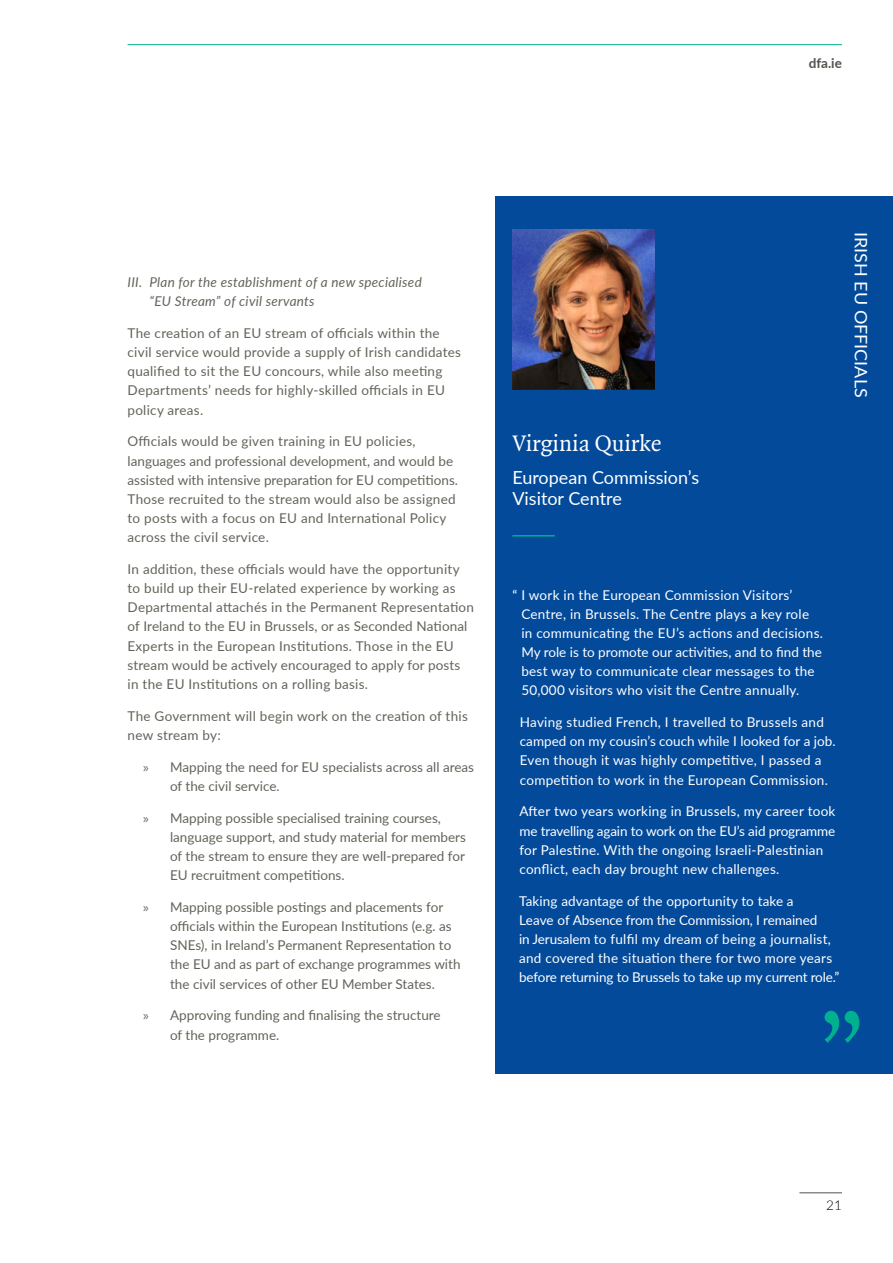
<style>
.page{position:relative;width:893px;height:1263px;background:#fff}
.page>*{position:absolute;margin:0;border:0;box-sizing:border-box;transform-origin:0 0}
.t1{font:112.35px "Quadraat";color:#00b18f}
.t2{font:24px "Quadraat Pro";color:#fff}
.t3{font:18px/21px "Lato";color:#fff}
.t4{font:17.1px "Lato";color:#fff;scale:1.05 1}
.t5{font:13.5px/19.2px "Lato";letter-spacing:.01em;color:#63635b}
.t6{font:13.5px/19.2px "Lato";letter-spacing:.02em;color:#fff}
.t7{font:13.5px/19.2px "Lato";color:#fff}
.t8{font:italic 13.5px/19.2px "Lato";letter-spacing:.02em;color:#63635b}
.t9{font:700 13.5px "Lato";color:#51534a}
.t10{font:300 13.5px "Lato";color:#000}
.s1{font-family:"Myriad Pro"}
</style>
<div class="page">
<hr style="left:799px;top:1192px;width:43px;height:1px;background:#51534a">
<hr style="left:128px;top:44px;width:714px;height:1px;background:#00b18f">
<div style="left:495px;top:196px;width:398px;height:878px;background:#034a9b"></div>
<img style="left:512px;top:230px;width:143px;height:159px">
<hr style="left:512px;top:535px;width:43px;height:1px;background:#00b18f">
<p class="t9" style="left:809px;top:53px;width:35px">dfa.ie</p>
<p class="t8" style="left:149px;top:272px;width:274px;text-indent:-22px">III. Plan for the establishment of a new specialised “EU Stream” of civil servants</p>
<p class="t5" style="left:128px;top:323px;width:335px">The creation of an EU stream of officials within the civil service would provide a supply of Irish candidates qualified to sit the EU concours, while also meeting Departments’ needs for highly-skilled officials in EU policy areas.</p>
<p class="t5" style="left:128px;top:431px;width:332px">Officials would be given training in EU policies, languages and professional development, and would be assisted with intensive preparation for EU competitions.<br>Those recruited to the stream would also be assigned to posts with a focus on EU and International Policy across the civil service.</p>
<p class="t5" style="left:128px;top:559px;width:348px">In addition, these officials would have the opportunity to build up their EU-related experience by working as Departmental attachés in the Permanent Representation of Ireland to the EU in Brussels, or as Seconded National Experts in the European Institutions. Those in the EU stream would be actively encouraged to apply for posts in the EU Institutions on a rolling basis.</p>
<p class="t5" style="left:128px;top:706px;width:342px">The Government will begin work on the creation of this new stream by:</p>
<p class="t5" style="left:170px;top:757px;width:306px;text-indent:-27px"><span class="s1">»</span> Mapping the need for EU specialists across all areas of the civil service.</p>
<p class="t5" style="left:170px;top:808px;width:297px;text-indent:-27px"><span class="s1">»</span> Mapping possible specialised training courses, language support, and study material for members of the stream to ensure they are well-prepared for EU recruitment competitions.</p>
<p class="t5" style="left:170px;top:897px;width:292px;text-indent:-27px"><span class="s1">»</span> Mapping possible postings and placements for officials within the European Institutions (e.g. as SNEs), in Ireland’s Permanent Representation to the EU and as part of exchange programmes with the civil services of other EU Member States.</p>
<p class="t5" style="left:170px;top:1005px;width:272px;text-indent:-27px"><span class="s1">»</span> Approving funding and finalising the structure of the programme.</p>
<h2 class="t2" style="left:512px;top:426px;width:151px">Virginia Quirke</h2>
<h3 class="t3" style="left:512px;top:466px;width:188px">European Commission’s<br>Visitor Centre</h3>
<p class="t4" style="left:873px;top:232px;width:159px;rotate:90deg">IRISH EU OFFICIALS</p>
<p class="t6" style="left:521px;top:584px;width:303px;text-indent:-9px">“ I work in the European Commission Visitors’ Centre, in Brussels. The Centre plays a key role in communicating the EU’s actions and decisions.<br>My role is to promote our activities, and to find the best way to communicate clear messages to the 50,000 visitors who visit the Centre annually.</p>
<p class="t6" style="left:520px;top:712px;width:317px">Having studied French, I travelled to Brussels and camped on my cousin’s couch while I looked for a job.<br>Even though it was highly competitive, I passed a competition to work in the European Commission.</p>
<p class="t6" style="left:519px;top:801px;width:318px">After two years working in Brussels, my career took me travelling again to work on the EU’s aid programme for Palestine. With the ongoing Israeli-Palestinian conflict, each day brought new challenges.</p>
<p class="t7" style="left:519px;top:891px;width:322px">Taking advantage of the opportunity to take a<br>Leave of Absence from the Commission, I remained<br>in Jerusalem to fulfil my dream of being a journalist, and covered the situation there for two more years before returning to Brussels to take up my current role.”</p>
<h1 class="t1" style="left:817px;top:990px;width:52px">”</h1>
<p class="t10" style="left:826px;top:1196px;width:17px">21</p>
</div>
